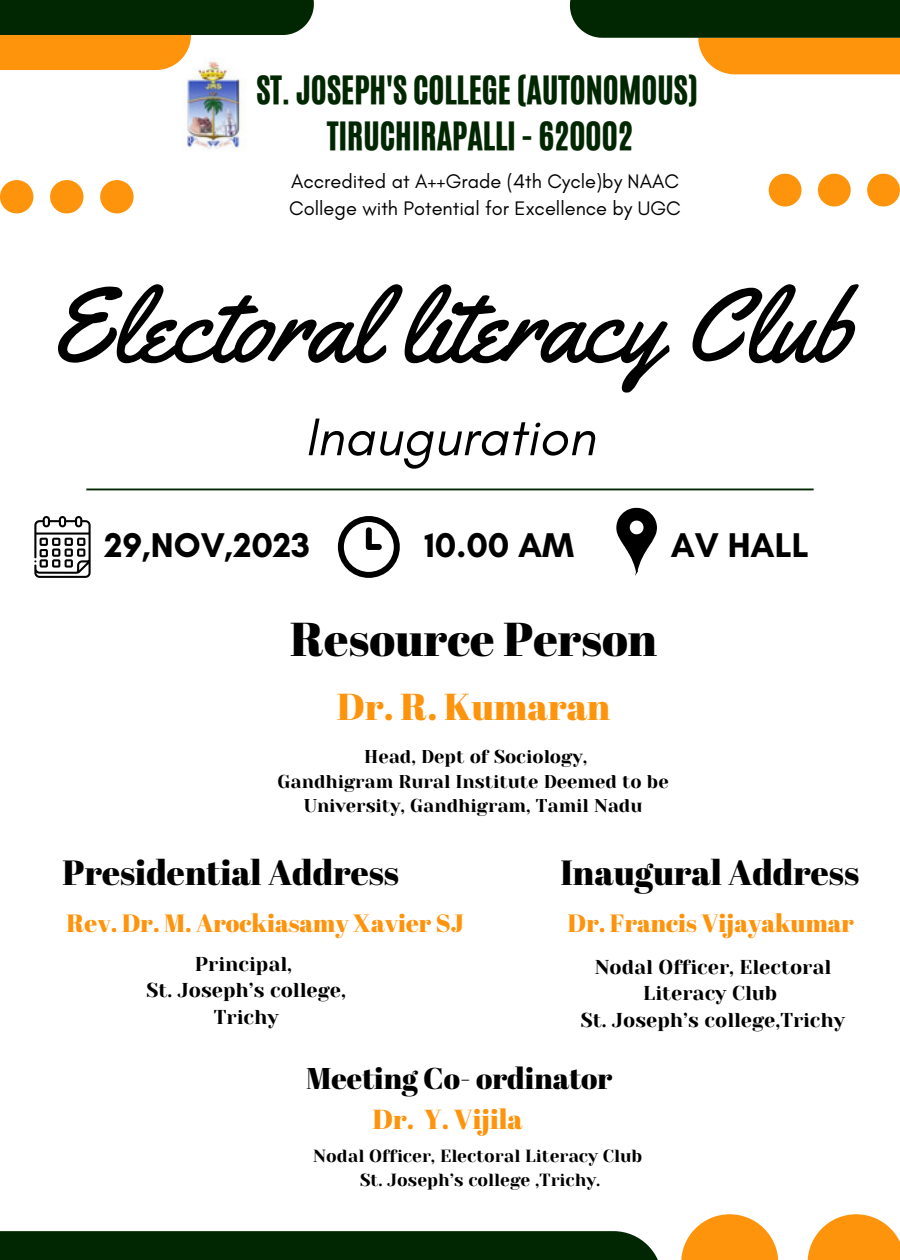
<style>
.page{position:relative;width:900px;height:1260px;background:#fff}
.page>*{position:absolute;margin:0;border:0;box-sizing:border-box;transform-origin:0 0}
.t1{font:105px "Yellowtail";color:#000}
.t2{font:italic 54px "Glacial Indifference";color:#000}
.t3{font:47.5px "Abril Fatface";color:#000}
.t4{font:37.5px "Abril Fatface";color:#fe930c}
.t5{font:35px "Abril Fatface";color:#000}
.t6{font:700 35px "Glacial Indifference";color:#000}
.t7{font:32.75px "CA Generated";color:#002701}
.t8{font:30px "Abril Fatface";color:#000}
.t9{font:27.5px "Abril Fatface";color:#fe930c}
.t10{font:25px "Abril Fatface";color:#fe930c}
.t11{font:20px/26.8px "Yeseva One";color:#000;text-align:center}
.t12{font:20px "Glacial Indifference";color:#000}
.t13{font:18.5px/24.8px "Yeseva One";color:#000;text-align:center}
.t14{font:17.5px "Yeseva One";color:#000}
</style>
<div class="page">
<hr style="left:86px;top:489px;width:728px;height:1px;background:#002701">
<div style="left:0;top:1231px;width:662px;height:29px;background:#002701"></div>
<svg style="left:681px;top:1214px;width:97px;height:46px;fill:#fe930c"></svg>
<svg style="left:808px;top:1214px;width:92px;height:46px;fill:#fe930c"></svg>
<svg style="left:0;top:0;width:313px;height:70px"></svg>
<svg style="left:570px;top:0;width:330px;height:74px"></svg>
<svg style="left:0;top:180px;width:133px;height:33px"></svg>
<svg style="left:769px;top:174px;width:131px;height:32px"></svg>
<img style="left:183px;top:58px;width:64px;height:91px">
<svg style="left:34px;top:516px;width:57px;height:62px"></svg>
<svg style="left:338px;top:516px;width:62px;height:62px"></svg>
<svg style="left:616px;top:507px;width:41px;height:69px"></svg>
<p class="t7" style="left:256px;top:66px;width:443px">ST. JOSEPH'S COLLEGE (AUTONOMOUS)</p>
<p class="t7" style="left:327px;top:112px;width:307px">TIRUCHIRAPALLI - 620002</p>
<p class="t12" style="left:291px;top:169px;width:389px">Accredited at A++Grade (4th Cycle)by NAAC</p>
<p class="t12" style="left:289px;top:196px;width:393px">College with Potential for Excellence by UGC</p>
<p class="t1" style="left:48px;top:259px;width:804px">Electoral literacy Club</p>
<p class="t2" style="left:305px;top:404px;width:292px">Inauguration</p>
<p class="t6" style="left:104px;top:524px;width:207px">29,NOV,2023</p>
<p class="t6" style="left:425px;top:524px;width:151px">10.00 AM</p>
<p class="t6" style="left:671px;top:524px;width:140px">AV HALL</p>
<p class="t3" style="left:290px;top:605px;width:368px">Resource Person</p>
<p class="t4" style="left:337px;top:681px;width:275px">Dr. R. Kumaran</p>
<p class="t13" style="left:364px;top:744px;width:225px">Head, Dept of Sociology,</p>
<p class="t13" style="left:278px;top:769px;width:393px">Gandhigram Rural Institute Deemed to be<br>University, Gandhigram, Tamil Nadu</p>
<p class="t5" style="left:63px;top:848px;width:338px">Presidential Address</p>
<p class="t5" style="left:561px;top:848px;width:300px">Inaugural Address</p>
<p class="t10" style="left:67px;top:906px;width:399px">Rev. Dr. M. Arockiasamy Xavier SJ</p>
<p class="t11" style="left:195px;top:951px;width:99px">Principal,</p>
<p class="t11" style="left:147px;top:977px;width:201px">St. Joseph’s college,</p>
<p class="t11" style="left:214px;top:1004px;width:66px">Trichy</p>
<p class="t10" style="left:568px;top:906px;width:288px">Dr. Francis Vijayakumar</p>
<p class="t11" style="left:595px;top:954px;width:238px">Nodal Officer, Electoral<br>Literacy Club</p>
<p class="t11" style="left:581px;top:1007px;width:266px">St. Joseph’s college,Trichy</p>
<p class="t8" style="left:306px;top:1057px;width:308px">Meeting Co- ordinator</p>
<p class="t9" style="left:373px;top:1100px;width:151px">Dr. Y. Vijila</p>
<p class="t14" style="left:313px;top:1146px;width:331px">Nodal Officer, Electoral Literacy Club</p>
<p class="t14" style="left:360px;top:1170px;width:242px">St. Joseph’s college ,Trichy.</p>
</div>
